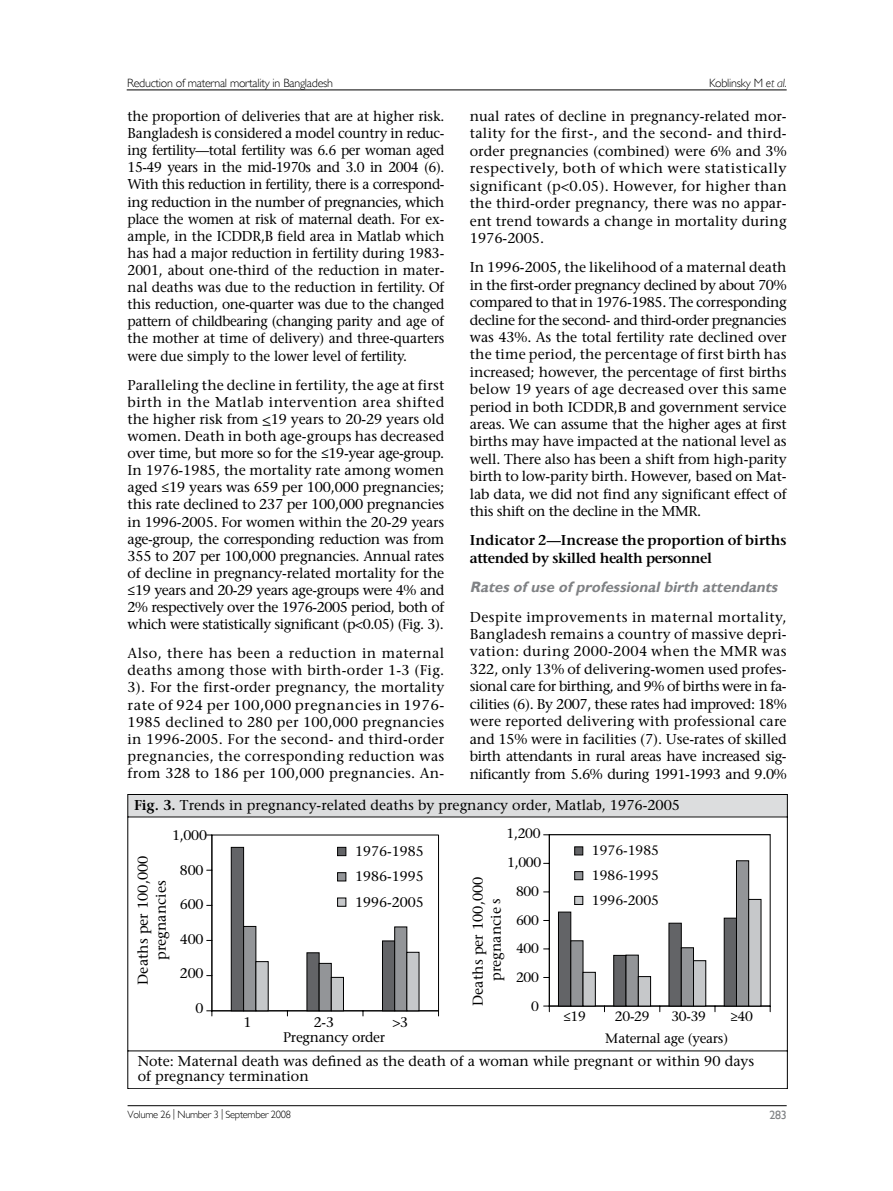
<style>
.page{position:relative;width:893px;height:1191px;background:#fff}
.page>*{position:absolute;margin:0;border:0;box-sizing:border-box;transform-origin:0 0}
.Topic_Sub_Heading{font:italic 700 15px "Gill Sans";color:#808285}
.Body_Text{font:500 14.25px/17.1px "Stone Serif Std";color:#000;text-align:justify}
.Body_Text-2{font:500 14.25px/17.1px "Stone Serif Std";color:#000;text-align:justify;scale:.96 1}
.Body_Text-3{font:600 14.25px/17.4px "Stone Serif Std";color:#000}
.t1{font:500 13.95px/25.3px "Stone Serif Std";letter-spacing:-.02em;color:#000;text-align:justify}
.t2{font:500 13.65px/24.8px "Stone Serif Std";letter-spacing:-.02em;color:#000;text-align:justify}
.t3{font:300 12px "Gill Sans";letter-spacing:-.02em;color:#000}
.t4{font:12px "Gill Sans";color:#808285}
.t5{font:300 10.5px "Gill Sans";letter-spacing:-.03em;color:#000}
.s1{font-style:italic}
.s2{font-weight:600}
.s3{font-size:13.65px}
</style>
<div class="page">
<hr style="left:127px;top:90px;width:660px;height:1px;background:#000">
<hr style="left:128px;top:1105px;width:659px;height:1px;background:#000">
<svg style="left:128px;top:794px;width:660px;height:295px"></svg>
<p class="t3" style="left:127px;top:76px;width:208px">Reduction of maternal mortality in Bangladesh</p>
<p class="t3" style="left:709px;top:76px;width:79px">Koblinsky M <span class="s1">et al.</span></p>
<p class="Body_Text-2" style="left:128px;top:108px;width:332px">the proportion of deliveries that are at higher risk.<br>Bangladesh is considered a model country in reduc&shy;ing fertility—total fertility was 6.6 per woman aged 15-49 years in the mid-1970s and 3.0 in 2004 (6).<br>With this reduction in fertility, there is a correspond&shy;ing reduction in the number of pregnancies, which place the women at risk of maternal death. For ex&shy;ample, in the ICDDR,B field area in Matlab which has had a major reduction in fertility during 1983- 2001, about one-third of the reduction in mater&shy;nal deaths was due to the reduction in fertility. Of this reduction, one-quarter was due to the changed pattern of childbearing (changing parity and age of the mother at time of delivery) and three-quarters were due simply to the lower level of fertility.</p>
<p class="Body_Text" style="left:128px;top:376px;width:318px">Paralleling the decline in fertility, the age at first birth in the Matlab intervention area shifted the higher risk from &lt;19 years to 20-29 years old women. Death in both age-groups has decreased over time, but more so for the ≤19-year age-group.<br>In 1976-1985, the mortality rate among women aged ≤19 years was 659 per 100,000 pregnancies; this rate declined to 237 per 100,000 pregnancies in 1996-2005. For women within the 20-29 years age-group, the corresponding reduction was from 355 to 207 per 100,000 pregnancies. Annual rates of decline in pregnancy-related mortality for the ≤19 years and 20-29 years age-groups were 4% and 2% respectively over the 1976-2005 period, both of which were statistically significant (p&lt;0.05) (Fig. 3).</p>
<p class="Body_Text" style="left:128px;top:645px;width:318px">Also, there has been a reduction in maternal deaths among those with birth-order 1-3 (Fig.<br>3). For the first-order pregnancy, the mortality rate of 924 per 100,000 pregnancies in 1976- 1985 declined to 280 per 100,000 pregnancies in 1996-2005. For the second- and third-order pregnancies, the corresponding reduction was from 328 to 186 per 100,000 pregnancies. An-</p>
<p class="Body_Text" style="left:470px;top:107px;width:318px">nual rates of decline in pregnancy-related mor&shy;tality for the first-, and the second- and third&shy;order pregnancies (combined) were 6% and 3% respectively, both of which were statistically significant (p&lt;0.05). However, for higher than the third-order pregnancy, there was no appar&shy;ent trend towards a change in mortality during 1976-2005.</p>
<p class="Body_Text" style="left:470px;top:259px;width:318px">In 1996-2005, the likelihood of a maternal death in the first-order pregnancy declined by about 70% compared to that in 1976-1985. The corresponding decline for the second- and third-order pregnancies was 43%. As the total fertility rate declined over the time period, the percentage of first birth has increased; however, the percentage of first births below 19 years of age decreased over this same period in both ICDDR,B and government service areas. We can assume that the higher ages at first births may have impacted at the national level as well. There also has been a shift from high-parity birth to low-parity birth. However, based on Mat&shy;lab data, we did not find any significant effect of this shift on the decline in the MMR.</p>
<p class="Body_Text-3" style="left:470px;top:532px;width:318px">Indicator 2—Increase the proportion of births attended by skilled health personnel</p>
<p class="Topic_Sub_Heading" style="left:470px;top:578px;width:313px">Ratesof use of professionalbirth attendants</p>
<p class="Body_Text" style="left:470px;top:608px;width:318px;line-height:17.5px">Despite improvements in maternal mortality, Bangladesh remains a country of massive depri&shy;vation: during 2000-2004 when the MMR was 322, only 13% of delivering-women used profes&shy;sional care for birthing, and 9% of births were in fa&shy;cilities (6). By 2007, these rates had improved: 18% were reported delivering with professional care and 15% were in facilities (7). Use-rates of skilled birth attendants in rural areas have increased sig&shy;nificantly from 5.6% during 1991-1993 and 9.0%</p>
<p class="Body_Text" style="left:134px;top:797px;width:548px"><span class="s2">Fig. 3.</span> Trends in pregnancy-related deaths by pregnancy order, Matlab, 1976-2005</p>
<p class="t1" style="left:172px;top:822px;width:36px">1,000</p>
<p class="t2" style="left:506px;top:821px;width:36px">1,200</p>
<p class="Body_Text" style="left:134px;top:984px;width:131px;line-height:18px;text-align:center;rotate:-90deg">Deaths per 100,000 pregnancies</p>
<p class="t1" style="left:355px;top:838px;width:70px">1976-1985<br>1986-1995<br>1996-2005</p>
<p class="t2" style="left:592px;top:838px;width:69px">1976-1985<br>1986-1995<br>1996-2005</p>
<p class="t2" style="left:563px;top:1004px;width:24px">≤19</p>
<p class="t2" style="left:615px;top:1004px;width:36px">20-29</p>
<p class="t2" style="left:671px;top:1004px;width:36px">30-39</p>
<p class="t2" style="left:730px;top:1004px;width:24px">≥40</p>
<p class="t2" style="left:605px;top:1025px;width:124px">Maternal age (years)</p>
<p class="t2" style="left:507px;top:850px;width:36px">1,000</p>
<p class="t1" style="left:180px;top:857px;width:25px">800</p>
<p class="Body_Text" style="left:469px;top:1005px;width:131px;line-height:18px;text-align:center;rotate:-90deg">Deaths per 100,000 pregnancie <span class="s3">s</span></p>
<p class="t2" style="left:516px;top:878px;width:24px">800</p>
<p class="t1" style="left:180px;top:891px;width:25px">600</p>
<p class="t2" style="left:516px;top:907px;width:24px">600</p>
<p class="t1" style="left:180px;top:926px;width:25px">400</p>
<p class="t2" style="left:516px;top:936px;width:24px">400</p>
<p class="t1" style="left:180px;top:960px;width:25px">200</p>
<p class="t2" style="left:516px;top:965px;width:24px">200</p>
<p class="t2" style="left:531px;top:993px;width:9px">0</p>
<p class="t1" style="left:196px;top:995px;width:9px">0</p>
<p class="t1" style="left:244px;top:1010px;width:9px">1</p>
<p class="t1" style="left:314px;top:1010px;width:22px">2-3</p>
<p class="t1" style="left:392px;top:1010px;width:17px">&gt;3</p>
<p class="t1" style="left:283px;top:1024px;width:103px">Pregnancy order</p>
<p class="Body_Text" style="left:138px;top:1053px;width:618px;line-height:15px">Note: Maternal death was defined as the death of a woman while pregnant or within 90 days of pregnancy termination</p>
<p class="t5" style="left:128px;top:1108px;width:165px">Volume 26 | Number 3 | September 2008</p>
<p class="t4" style="left:769px;top:1107px;width:19px">283</p>
</div>
